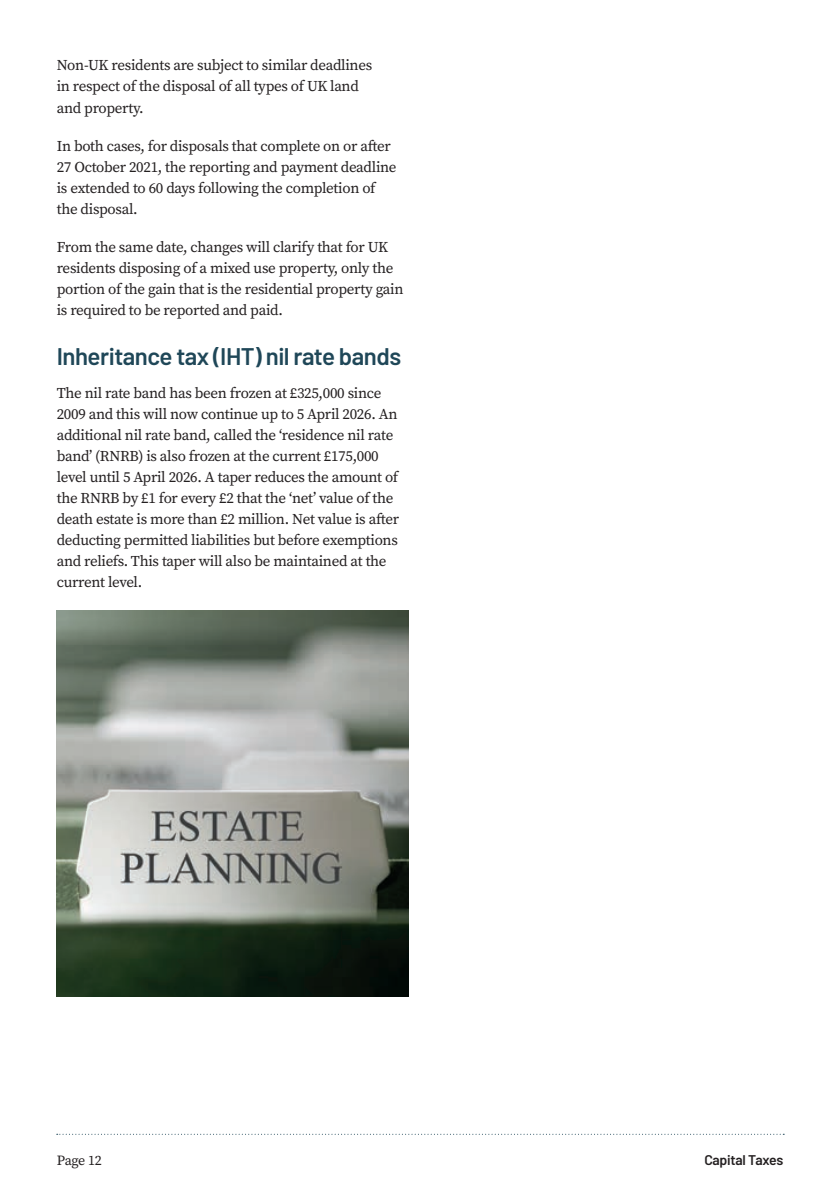
<style>
.page{position:relative;width:840px;height:1191px;background:#fff}
.page>*{position:absolute;margin:0;border:0;box-sizing:border-box;transform-origin:0 0}
.t1{font:600 24px "Barlow";letter-spacing:-.02em;color:#1f4758}
.t2{font:15px/21px "Source Serif Pro";letter-spacing:-.02em;color:#231f20}
.t3{font:600 14px "Barlow";letter-spacing:-.02em;color:#231f20}
.t4{font:14px "Source Serif Pro";letter-spacing:-.025em;color:#231f20}
</style>
<div class="page">
<svg style="left:57px;top:1133px;width:724px;height:1px"></svg>
<img style="left:57px;top:611px;width:351px;height:385px">
<p class="t2" style="left:57px;top:55px;width:317px">Non-UK residents are subject to similar deadlines in respect of the disposal of all types of UK land and property.</p>
<p class="t2" style="left:57px;top:135px;width:341px">In both cases, for disposals that complete on or after 27 October 2021, the reporting and payment deadline is extended to 60 days following the completion of the disposal.</p>
<p class="t2" style="left:57px;top:236px;width:348px">From the same date, changes will clarify that for UK residents disposing of a mixed use property, only the portion of the gain that is the residential property gain is required to be reported and paid.</p>
<h1 class="t1" style="left:57px;top:339px;width:346px">Inheritance tax (IHT) nil rate bands</h1>
<p class="t2" style="left:57px;top:382px;width:343px">The nil rate band has been frozen at £325,000 since 2009 and this will now continue up to 5 April 2026. An additional nil rate band, called the ‘residence nil rate band’ (RNRB) is also frozen at the current £175,000 level until 5 April 2026. A taper reduces the amount of the RNRB by £1 for every £2 that the ‘net’ value of the death estate is more than £2 million. Net value is after deducting permitted liabilities but before exemptions and reliefs. This taper will also be maintained at the current level.</p>
<p class="t4" style="left:57px;top:1150px;width:47px">Page 12</p>
<p class="t3" style="left:704px;top:1149px;width:80px">Capital Taxes</p>
</div>
